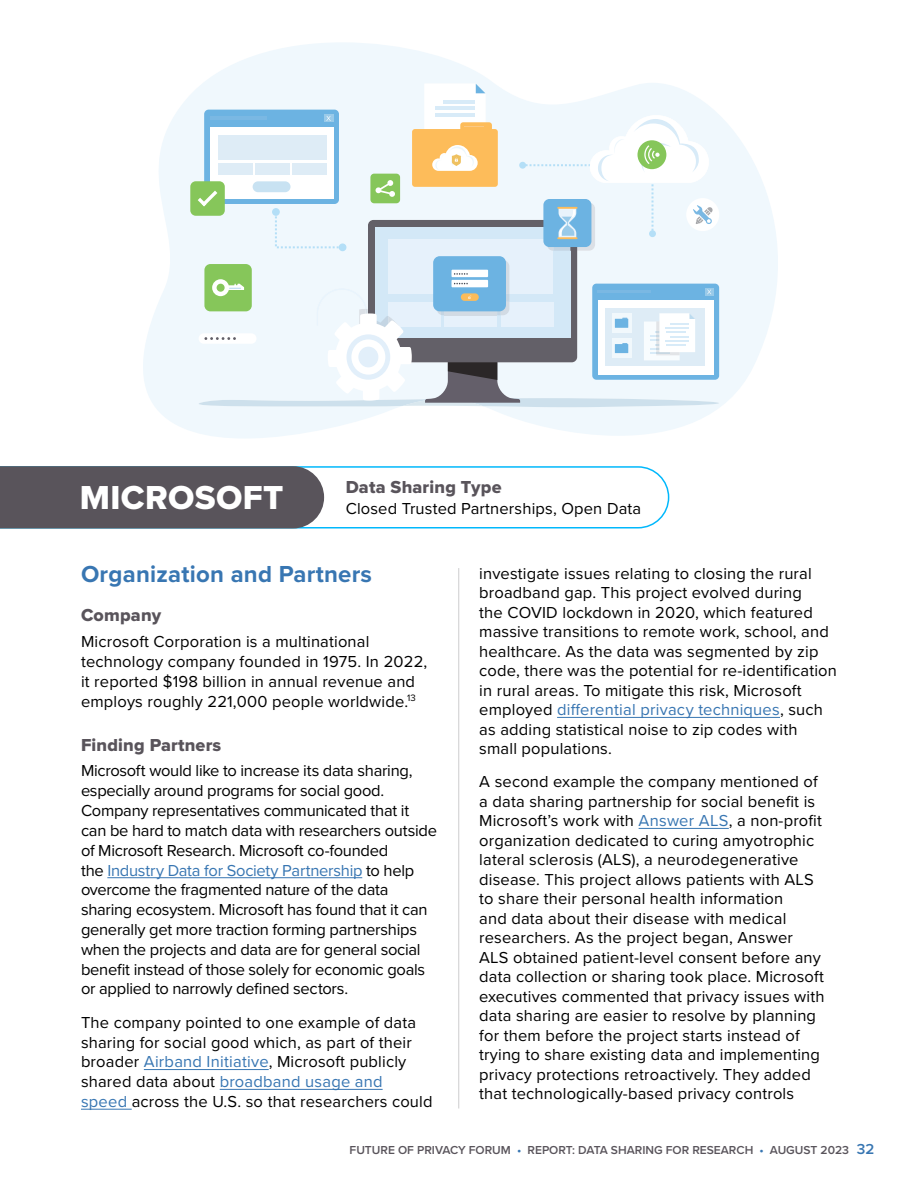
<style>
.page{position:relative;width:918px;height:1188px;background:#fff}
.page>*{position:absolute;margin:0;border:0;box-sizing:border-box;transform-origin:0 0}
.t1{font:34.5px "Proxima Nova Extrabld";letter-spacing:.01em;color:#fff}
.t2{font:700 24px "Proxima Nova";letter-spacing:.01em;color:#3876b2}
.t3{font:18px "Proxima Nova Extrabld";letter-spacing:.01em;color:#59545b}
.t4{font:16.5px/19.5px "Proxima Nova";letter-spacing:.01em;color:#000}
.t5{font:16.5px/19.8px "Proxima Nova";letter-spacing:-.02em;color:#000}
.t6{font:600 12px "Proxima Nova";color:#59545b}
.s1{color:#3876b2}
.s2{font-size:15px;color:#3876b2}
</style>
<div class="page">
<svg style="left:143px;top:43px;width:635px;height:395px;fill:#f0f8fd"></svg>
<div style="left:368px;top:220px;width:209px;height:142px;background:#636068;border-radius:5px"></div>
<div style="left:375px;top:227px;width:195px;height:111px;background:#d3e8f7"></div>
<div style="left:519px;top:162px;width:7px;height:7px;background:#b4dff7;border-radius:50%"></div>
<div style="left:686px;top:198px;width:33px;height:33px;background:#fff;border-radius:50%"></div>
<div style="left:204px;top:110px;width:135px;height:94px;background:#6cb3e2;border-radius:4px"></div>
<div style="left:210px;top:127px;width:123px;height:71px;background:#fff"></div>
<div style="left:324px;top:114px;width:9px;height:8px;background:#99cae9"></div>
<svg style="left:326px;top:116px;width:5px;height:5px"></svg>
<hr style="left:210px;top:117px;width:56px;height:3px;background:#7ab8e3">
<div style="left:253px;top:181px;width:38px;height:11px;background:#c8e2f2;border-radius:5px"></div>
<div style="left:218px;top:135px;width:108px;height:25px;background:#deecf6"></div>
<div style="left:218px;top:163px;width:35px;height:12px;background:#deecf6"></div>
<div style="left:255px;top:163px;width:34px;height:12px;background:#deecf6"></div>
<div style="left:292px;top:163px;width:34px;height:12px;background:#deecf6"></div>
<div style="left:388px;top:240px;width:165px;height:54px;background:#e6f1fb"></div>
<div style="left:412px;top:129px;width:86px;height:58px;background:#fdbc5a;border-radius:3px"></div>
<div style="left:433px;top:256px;width:73px;height:55px;background:#6cb3e2;border-radius:7px"></div>
<svg style="left:424px;top:84px;width:68px;height:87px"></svg>
<div style="left:275px;top:212px;width:68px;height:36px;background:#f0f8fd"></div>
<div style="left:339px;top:243px;width:7px;height:8px;background:#b4dff7;border-radius:50%"></div>
<div style="left:272px;top:208px;width:8px;height:8px;background:#b4dff7;border-radius:50%"></div>
<div style="left:190px;top:181px;width:35px;height:35px;background:#86c65a;border-radius:5px"></div>
<svg style="left:198px;top:191px;width:19px;height:15px"></svg>
<div style="left:370px;top:174px;width:30px;height:29px;background:#86c65a;border-radius:4px"></div>
<svg style="left:523px;top:115px;width:190px;height:136px"></svg>
<svg style="left:376px;top:180px;width:19px;height:17px"></svg>
<svg style="left:185px;top:260px;width:567px;height:147px"></svg>
<hr style="left:458px;top:568px;width:1px;height:540px;background:#cdccce">
<hr style="left:557px;top:717px;width:223px;height:1px;background:#3876b2">
<hr style="left:639px;top:828px;width:90px;height:1px;background:#3876b2">
<hr style="left:107px;top:877px;width:255px;height:1px;background:#3876b2">
<hr style="left:144px;top:1069px;width:125px;height:1px;background:#3876b2">
<hr style="left:220px;top:1089px;width:163px;height:1px;background:#3876b2">
<hr style="left:81px;top:1109px;width:51px;height:1px;background:#3876b2">
<svg style="left:0;top:466px;width:669px;height:63px"></svg>
<h1 class="t1" style="left:80px;top:472px;width:205px">MICROSOFT</h1>
<p class="t3" style="left:346px;top:474px;width:157px">Data Sharing Type</p>
<p class="t4" style="left:346px;top:498px;width:297px">Closed Trusted Partnerships, Open Data</p>
<h2 class="t2" style="left:81px;top:556px;width:293px">Organization and Partners</h2>
<p class="t3" style="left:81px;top:602px;width:82px">Company</p>
<p class="t4" style="left:81px;top:631px;width:348px">Microsoft Corporation is a multinational technology company founded in 1975. In 2022, it reported $198 billion in annual revenue and employs roughly 221,000 people worldwide.<sup>13</sup></p>
<p class="t3" style="left:81px;top:731px;width:142px">Finding Partners</p>
<p class="t5" style="left:81px;top:760px;width:358px">Microsoft would like to increase its data sharing, especially around programs for social good.<br>Company representatives communicated that it can be hard to match data with researchers outside of Microsoft Research. Microsoft co-founded<br>the <span class="s1">Industry Data for Society Partnership</span> to help overcome the fragmented nature of the data sharing ecosystem. Microsoft has found that it can generally get more traction forming partnerships when the projects and data are for general social benefit instead of those solely for economic goals or applied to narrowly defined sectors.</p>
<p class="t4" style="left:81px;top:1012px;width:353px">The company pointed to one example of data sharing for social good which, as part of their broader <span class="s1">Airband Initiative</span>, Microsoft publicly shared data about <span class="s1">broadband usage and speed</span> across the U.S. so that researchers could</p>
<p class="t4" style="left:479px;top:563px;width:359px">investigate issues relating to closing the rural broadband gap. This project evolved during<br>the COVID lockdown in 2020, which featured massive transitions to remote work, school, and healthcare. As the data was segmented by zip code, there was the potential for re-identification in rural areas. To mitigate this risk, Microsoft employed <span class="s1">differential privacy techniques</span>, such as adding statistical noise to zip codes with small populations.</p>
<p class="t4" style="left:479px;top:771px;width:347px">A second example the company mentioned of a data sharing partnership for social benefit is Microsoft’s work with <span class="s1">Answer ALS</span>, a non-profit organization dedicated to curing amyotrophic lateral sclerosis (ALS), a neurodegenerative disease. This project allows patients with ALS to share their personal health information<br>and data about their disease with medical researchers. As the project began, Answer ALS obtained patient-level consent before any data collection or sharing took place. Microsoft executives commented that privacy issues with data sharing are easier to resolve by planning for them before the project starts instead of trying to share existing data and implementing privacy protections retroactively. They added that technologically-based privacy controls</p>
<p class="t6" style="left:350px;top:1141px;width:526px">FUTURE OF PRIVACY FORUM <span class="s1">•</span> REPORT: DATA SHARING FOR RESEARCH <span class="s1">•</span> AUGUST 2023 <span class="s2">32</span></p>
</div>
